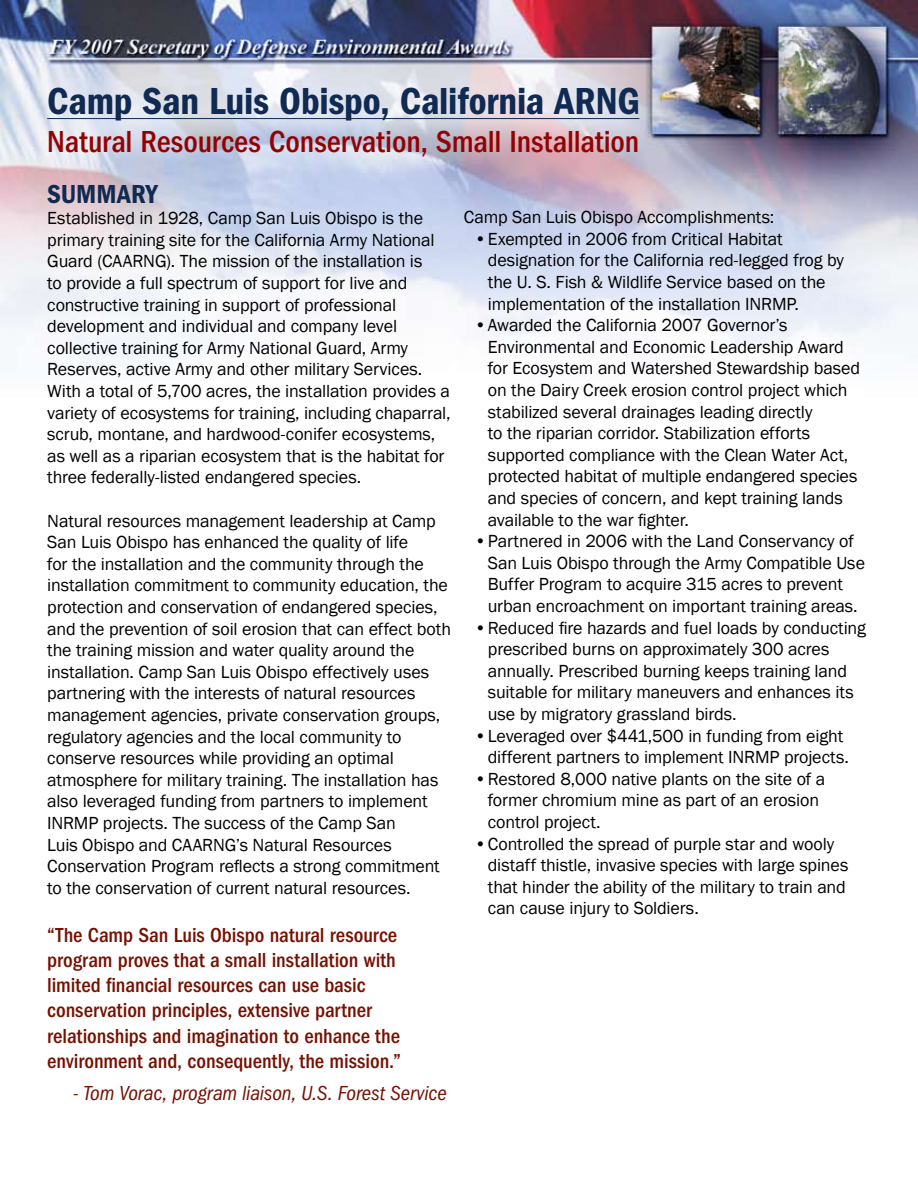
<style>
.page{position:relative;width:918px;height:1188px;background:#fff}
.page>*{position:absolute;margin:0;border:0;box-sizing:border-box;transform-origin:0 0}
.t1{font:600 condensed 39px "Franklin Gothic";letter-spacing:-.005em;color:#102a52}
.t2{font:500 condensed 31.5px "Franklin Gothic";color:#930203}
.t3{font:600 condensed 27px "Franklin Gothic";letter-spacing:-.005em;color:#102a52}
.t4{font:500 condensed 21px/25.2px "Franklin Gothic";color:#761000}
.t5{font:italic condensed 21px "Franklin Gothic";letter-spacing:-.005em;color:#761000}
.t6{font:18px/21.6px "Franklin Gothic";letter-spacing:-.01em;color:#000}
</style>
<div class="page">
<img style="left:0;top:0;width:918px;height:367px">
<hr style="left:47px;top:118px;width:592px;height:1px;background:#102a52">
<h1 class="t1" style="left:47px;top:79px;width:594px">Camp San Luis Obispo, California ARNG</h1>
<h2 class="t2" style="left:47px;top:124px;width:594px">Natural Resources Conservation, Small Installation</h2>
<h3 class="t3" style="left:47px;top:178px;width:112px">Summary</h3>
<p class="t6" style="left:47px;top:208px;width:405px">Established in 1928, Camp San Luis Obispo is the primary training site for the California Army National Guard (CAARNG). The mission of the installation is<br>to provide a full spectrum of support for live and constructive training in support of professional development and individual and company level collective training for Army National Guard, Army Reserves, active Army and other military Services.<br>With a total of 5,700 acres, the installation provides a variety of ecosystems for training, including chaparral, scrub, montane, and hardwood-conifer ecosystems, as well as a riparian ecosystem that is the habitat for three federally-listed endangered species.</p>
<p class="t6" style="left:47px;top:510px;width:405px">Natural resources management leadership at Camp San Luis Obispo has enhanced the quality of life<br>for the installation and the community through the installation commitment to community education, the protection and conservation of endangered species, and the prevention of soil erosion that can effect both the training mission and water quality around the installation. Camp San Luis Obispo effectively uses partnering with the interests of natural resources management agencies, private conservation groups, regulatory agencies and the local community to conserve resources while providing an optimal atmosphere for military training. The installation has also leveraged funding from partners to implement INRMP projects. The success of the Camp San<br>Luis Obispo and CAARNG’s Natural Resources Conservation Program reflects a strong commitment to the conservation of current natural resources.</p>
<p class="t4" style="left:47px;top:922px;width:355px">“The Camp San Luis Obispo natural resource program proves that a small installation with limited financial resources can use basic conservation principles, extensive partner relationships and imagination to enhance the environment and, consequently, the mission.”</p>
<p class="t5" style="left:73px;top:1081px;width:375px">- Tom Vorac, program liaison, U.S. Forest Service</p>
<p class="t6" style="left:464px;top:207px;width:312px">Camp San Luis Obispo Accomplishments:</p>
<p class="t6" style="left:488px;top:228px;width:358px;text-indent:-14px">•Exempted in 2006 from Critical Habitat designation for the California red-legged frog by the U. S. Fish &amp; Wildlife Service based on the implementation of the installation INRMP.</p>
<p class="t6" style="left:488px;top:315px;width:374px;text-indent:-14px">•Awarded the California 2007 Governor’s Environmental and Economic Leadership Award for Ecosystem and Watershed Stewardship based on the Dairy Creek erosion control project which stabilized several drainages leading directly<br>to the riparian corridor. Stabilization efforts supported compliance with the Clean Water Act, protected habitat of multiple endangered species and species of concern, and kept training lands available to the war fighter.</p>
<p class="t6" style="left:488px;top:531px;width:379px;text-indent:-14px">•Partnered in 2006 with the Land Conservancy of San Luis Obispo through the Army Compatible Use Buffer Program to acquire 315 acres to prevent urban encroachment on important training areas.</p>
<p class="t6" style="left:488px;top:617px;width:380px;text-indent:-14px">•Reduced fire hazards and fuel loads by conducting prescribed burns on approximately 300 acres annually. Prescribed burning keeps training land suitable for military maneuvers and enhances its use by migratory grassland birds.</p>
<p class="t6" style="left:488px;top:725px;width:363px;text-indent:-14px">•Leveraged over $441,500 in funding from eight different partners to implement INRMP projects.</p>
<p class="t6" style="left:488px;top:768px;width:339px;text-indent:-14px">•Restored 8,000 native plants on the site of a former chromium mine as part of an erosion control project.</p>
<p class="t6" style="left:488px;top:833px;width:362px;text-indent:-14px">•Controlled the spread of purple star and wooly distaff thistle, invasive species with large spines that hinder the ability of the military to train and can cause injury to Soldiers.</p>
</div>
